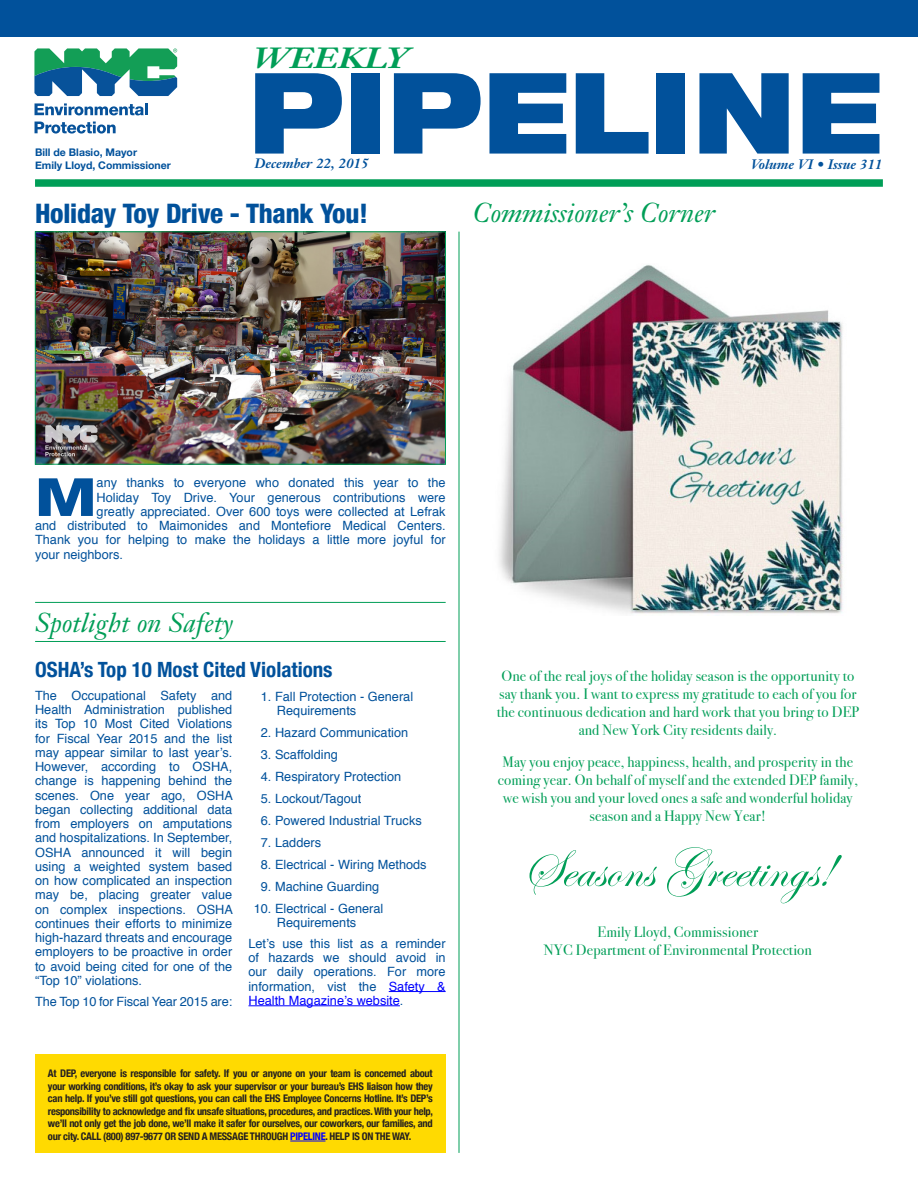
<style>
.page{position:relative;width:918px;height:1188px;background:#fff}
.page>*{position:absolute;margin:0;border:0;box-sizing:border-box;transform-origin:0 0}
.t1{font:900 expanded 112.5px "Helvetica Neue";color:#01519b;scale:.9 1}
.t2{font:54px "Edwardian Script ITC";letter-spacing:.01em;color:#009e57}
.body{font:800 expanded 52.65px "Helvetica Neue";color:#01519b}
.t3{font:italic 700 28.8px "Janson Text";color:#009e57;scale:1.25 1}
.t4{font:italic 27px "Janson Text";color:#009e57}
.body-2{font:800 condensed 27px "Helvetica Neue";letter-spacing:-.01em;color:#01519b}
.body-3{font:700 condensed 21px "Helvetica Neue";color:#01519b}
.t5{font:15px/18px "Bodoni Svty Two ITCTT";letter-spacing:.01em;color:#009e57;text-align:center}
.t6{font:italic 700 13.5px "Janson Text";color:#01519b}
.body-4{font:12.75px/14.2px "Helvetica";color:#01519b;text-align:justify}
.t7{font:700 condensed 10.5px/12.6px "Helvetica Neue";letter-spacing:-.025em;color:#231f20;text-align:justify}
.t8{font:700 10.5px "Helvetica Neue";color:#01519b}
.s1{color:#00f}
</style>
<div class="page">
<svg style="left:35px;top:103px;width:113px;height:12px"></svg>
<svg style="left:35px;top:122px;width:81px;height:12px"></svg>
<svg style="left:34px;top:48px;width:143px;height:48px"></svg>
<div style="left:35px;top:179px;width:848px;height:8px;background:#009e57"></div>
<hr style="left:459px;top:232px;width:1px;height:921px;background:#009e57">
<div style="left:0;top:0;width:918px;height:36px;background:#01519b"></div>
<div style="left:35px;top:1054px;width:411px;height:99px;background:#ffda01"></div>
<hr style="left:290px;top:1141px;width:35px;height:1px;background:#00f">
<hr style="left:389px;top:991px;width:57px;height:1px;background:#00f">
<hr style="left:248px;top:1005px;width:152px;height:1px;background:#00f">
<hr style="left:35px;top:602px;width:411px;height:1px;background:#009e57">
<hr style="left:35px;top:641px;width:411px;height:1px;background:#009e57">
<img style="left:37px;top:234px;width:407px;height:228px">
<div style="left:35px;top:232px;width:411px;height:232px;border:1px solid #009e57"></div>
<svg style="left:45px;top:425px;width:52px;height:31px;background:#8b8487"></svg>
<img style="left:499px;top:265px;width:344px;height:350px">
<p class="t8" style="left:35px;top:144px;width:104px">Bill de Blasio, Mayor</p>
<p class="t8" style="left:35px;top:157px;width:137px">Emily Lloyd, Commissioner</p>
<p class="t3" style="left:253px;top:39px;width:126px">WEEKLY</p>
<p class="t1" style="left:248px;top:40px;width:706px">PIPELINE</p>
<p class="t6" style="left:255px;top:154px;width:116px">December 22, 2015</p>
<p class="t6" style="left:751px;top:155px;width:133px">Volume VI • Issue 311</p>
<p class="body-2" style="left:35px;top:197px;width:335px">Holiday Toy Drive - Thank You!</p>
<p class="t4" style="left:473px;top:196px;width:244px">Commissioner’s Corner</p>
<p class="body" style="left:35px;top:463px;width:63px">M</p>
<p class="body-4" style="left:97px;top:476px;width:351px">any thanks to everyone who donated this year to the</p>
<p class="body-4" style="left:97px;top:491px;width:351px">Holiday Toy Drive. Your generous contributions were</p>
<p class="body-4" style="left:97px;top:505px;width:351px">greatly appreciated. Over 600 toys were collected at Lefrak</p>
<p class="body-4" style="left:35px;top:519px;width:412px">and distributed to Maimonides and Montefiore Medical Centers.</p>
<p class="body-4" style="left:35px;top:533px;width:412px">Thank you for helping to make the holidays a little more joyful for</p>
<p class="body-4" style="left:35px;top:548px;width:89px">your neighbors.</p>
<p class="t4" style="left:35px;top:606px;width:200px">Spotlight on Safety</p>
<p class="body-3" style="left:35px;top:652px;width:299px">OSHA’s Top 10 Most Cited Violations</p>
<p class="body-4" style="left:35px;top:689px;width:199px">The Occupational Safety and Health Administration published its Top 10 Most Cited Violations for Fiscal Year 2015 and the list may appear similar to last year’s.<br>However, according to OSHA, change is happening behind the scenes. One year ago, OSHA began collecting additional data from employers on amputations and hospitalizations. In September, OSHA announced it will begin using a weighted system based on how complicated an inspection may be, placing greater value on complex inspections. OSHA continues their efforts to minimize high-hazard threats and encourage employers to be proactive in order to avoid being cited for one of the “Top 10” violations.</p>
<p class="body-4" style="left:35px;top:995px;width:199px">The Top 10 for Fiscal Year 2015 are:</p>
<p class="body-4" style="left:277px;top:689px;width:138px;text-indent:-16px">1. Fall Protection - General<br>Requirements</p>
<p class="body-4" style="left:261px;top:726px;width:149px">2. Hazard Communication</p>
<p class="body-4" style="left:261px;top:748px;width:79px">3. Scaffolding</p>
<p class="body-4" style="left:261px;top:770px;width:142px">4. Respiratory Protection</p>
<p class="body-4" style="left:261px;top:792px;width:102px">5. Lockout/Tagout</p>
<p class="body-4" style="left:261px;top:813px;width:162px">6. Powered Industrial Trucks</p>
<p class="body-4" style="left:261px;top:835px;width:62px">7. Ladders</p>
<p class="body-4" style="left:261px;top:857px;width:167px">8. Electrical - Wiring Methods</p>
<p class="body-4" style="left:261px;top:879px;width:120px">9. Machine Guarding</p>
<p class="body-4" style="left:254px;top:901px;width:131px;text-align:center">10. Electrical - General<br>Requirements</p>
<p class="body-4" style="left:248px;top:937px;width:199px">Let’s use this list as a reminder of hazards we should avoid in our daily operations. For more information, vist the <span class="s1">Safety &amp; Health Magazine’s website</span>.</p>
<p class="t7" style="left:48px;top:1066px;width:387px">At DEP, everyone is responsible for safety. If you or anyone on your team is concerned about your working conditions, it’s okay to ask your supervisor or your bureau’s EHS liaison how they can help. If you’ve still got questions, you can call the EHS Employee Concerns Hotline. It’s DEP’s responsibility to acknowledge and fix unsafe situations, procedures, and practices. With your help, we’ll not only get the job done, we’ll make it safer for ourselves, our coworkers, our families, and our city. CALL (800) 897-9677 OR SEND A MESSAGE THROUGH <span class="s1">PIPELINE</span>. HELP IS ON THE WAY.</p>
<p class="t5" style="left:497px;top:666px;width:364px">One of the real joys of the holiday season is the opportunity to say thank you. I want to express my gratitude to each of you for the continuous dedication and hard work that you bring to DEP and New York City residents daily.</p>
<p class="t5" style="left:498px;top:751px;width:362px">May you enjoy peace, happiness, health, and prosperity in the coming year. On behalf of myself and the extended DEP family, we wish you and your loved ones a safe and wonderful holiday season and a Happy New Year!</p>
<p class="t2" style="left:522px;top:840px;width:313px">Seasons Greetings!</p>
<p class="t5" style="left:598px;top:922px;width:162px">Emily Lloyd, Commissioner</p>
<p class="t5" style="left:544px;top:940px;width:270px">NYC Department of Environmental Protection</p>
</div>
